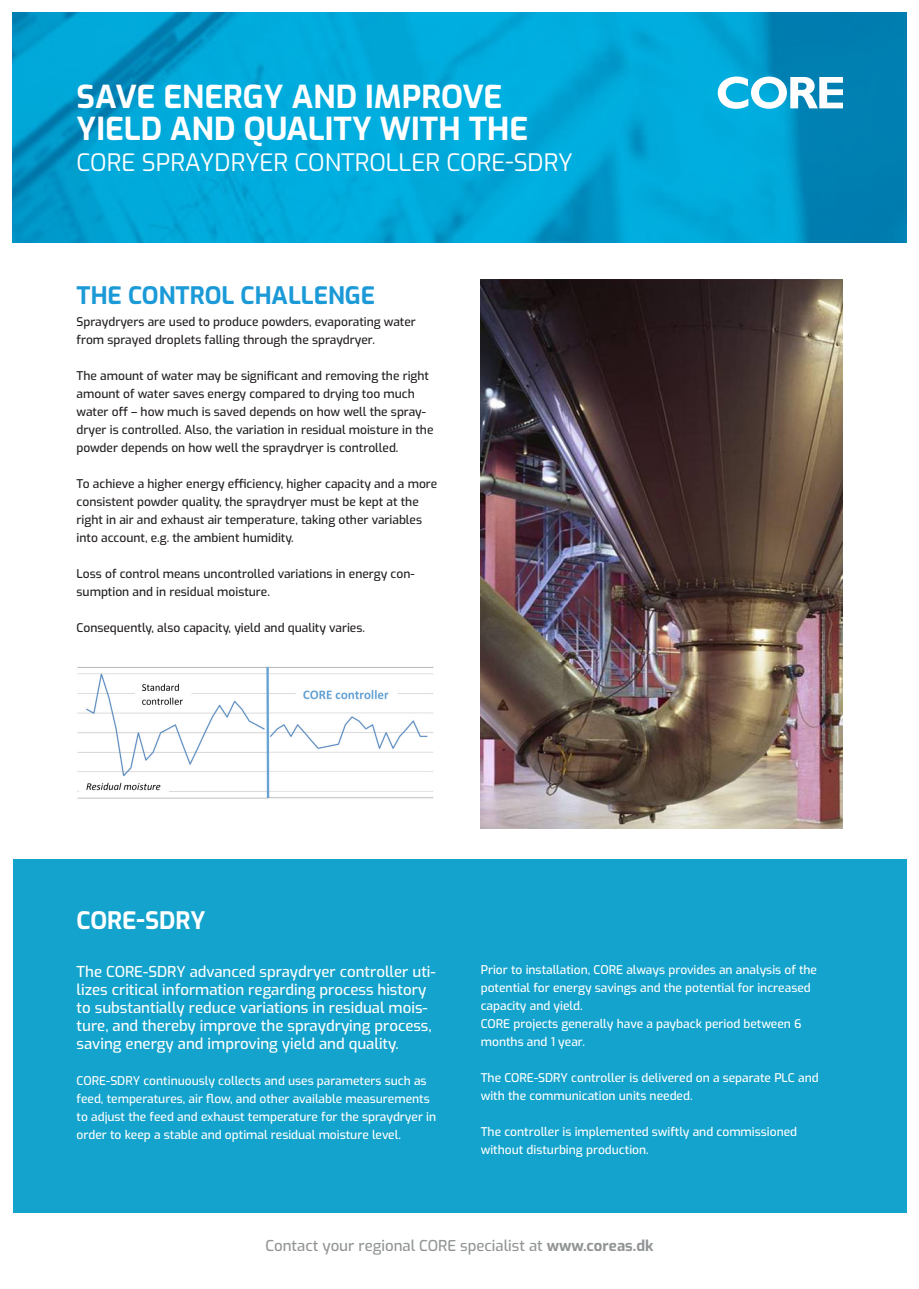
<style>
.page{position:relative;width:919px;height:1289px;background:#fff}
.page>*{position:absolute;margin:0;border:0;box-sizing:border-box;transform-origin:0 0}
.t1{font:700 31.5px "Exo";color:#fff}
.t2{font:24px "Exo";color:#fff}
.t3{font:700 24px "Exo";color:#1b9ad7}
.t4{font:700 24px "Exo";color:#fff}
.t5{font:500 15px/18px "Exo";color:#fff}
.t6{font:500 15px "Exo";color:#929595}
.t7{font:500 12px/18px "Exo";color:#231f20}
.t8{font:500 12px/18px "Exo";color:#fff}
.s1{font-weight:700}
</style>
<div class="page">
<img style="left:480px;top:280px;width:362px;height:548px">
<img style="left:13px;top:13px;width:893px;height:229px">
<svg style="left:717px;top:77px;width:125px;height:32px"></svg>
<img style="left:77px;top:666px;width:357px;height:133px">
<div style="left:13px;top:859px;width:893px;height:353px;background:#13a3cc"></div>
<p class="t1" style="left:77px;top:73px;width:427px">SAVE ENERGY AND IMPROVE</p>
<p class="t1" style="left:77px;top:104px;width:453px">YIELD AND QUALITY WITH THE</p>
<p class="t2" style="left:77px;top:145px;width:498px">CORE SPRAYDRYER CONTROLLER CORE-SDRY</p>
<p class="t3" style="left:77px;top:277px;width:300px">THE CONTROL CHALLENGE</p>
<p class="t7" style="left:77px;top:312px;width:341px">Spraydryers are used to produce powders, evaporating water from sprayed droplets falling through the spraydryer.</p>
<p class="t7" style="left:77px;top:366px;width:358px">The amount of water may be significant and removing the right amount of water saves energy compared to drying too much water off – how much is saved depends on how well the spray&shy;dryer is controlled. Also, the variation in residual moisture in the powder depends on how well the spraydryer is controlled.</p>
<p class="t7" style="left:77px;top:474px;width:362px">To achieve a higher energy efficiency, higher capacity and a more consistent powder quality, the spraydryer must be kept at the right in air and exhaust air temperature, taking other variables into account, e.g. the ambient humidity.</p>
<p class="t7" style="left:77px;top:564px;width:339px">Loss of control means uncontrolled variations in energy con&shy;sumption and in residual moisture.</p>
<p class="t7" style="left:77px;top:618px;width:290px">Consequently, also capacity, yield and quality varies.</p>
<p class="t4" style="left:77px;top:901px;width:130px">CORE-SDRY</p>
<p class="t5" style="left:77px;top:961px;width:360px">The CORE-SDRY advanced spraydryer controller uti&shy;lizes critical information regarding process history to substantially reduce variations in residual mois&shy;ture, and thereby improve the spraydrying process, saving energy and improving yield and quality.</p>
<p class="t8" style="left:77px;top:1071px;width:361px">CORE-SDRY continuously collects and uses parameters such as feed, temperatures, air flow, and other available measurements to adjust the feed and exhaust temperature for the spraydryer in order to keep a stable and optimal residual moisture level.</p>
<p class="t8" style="left:480px;top:960px;width:338px">Prior to installation, CORE always provides an analysis of the potential for energy savings and the potential for increased capacity and yield.</p>
<p class="t8" style="left:480px;top:1014px;width:322px">CORE projects generally have a payback period between 6 months and 1 year.</p>
<p class="t8" style="left:480px;top:1068px;width:339px">The CORE-SDRY controller is delivered on a separate PLC and with the communication units needed.</p>
<p class="t8" style="left:480px;top:1122px;width:318px">The controller is implemented swiftly and commissioned</p>
<p class="t8" style="left:480px;top:1140px;width:169px">without disturbing production.</p>
<p class="t6" style="left:265px;top:1234px;width:389px">Contact your regional CORE specialist at <span class="s1">www.coreas.dk</span></p>
</div>
